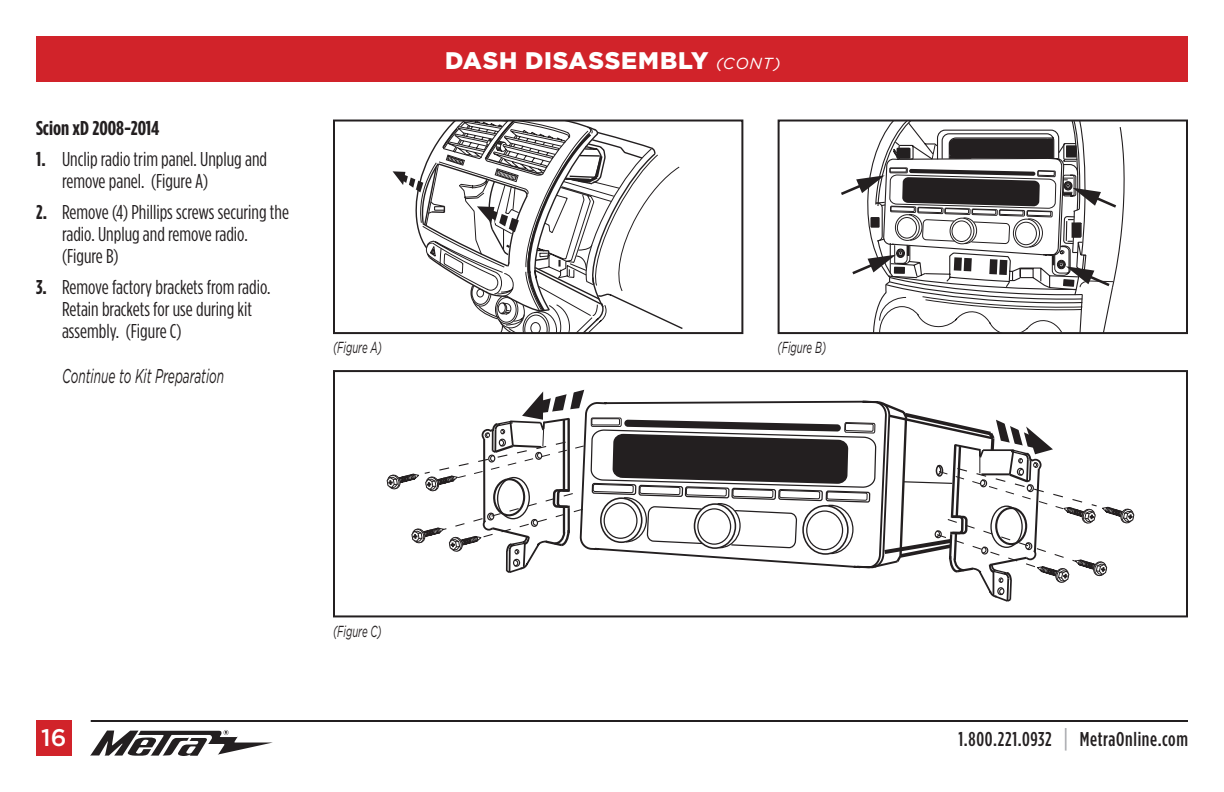
<style>
.page{position:relative;width:1224px;height:792px;background:#fff}
.page>*{position:absolute;margin:0;border:0;box-sizing:border-box;transform-origin:0 0}
.t1{font:900 24px "Gotham";letter-spacing:.03em;color:#fff}
.t2{font:500 24px "Gotham";color:#fff}
.t3{font:20px/22px "Gotham Condensed";color:#231f20}
.t4{font:500 20px "Gotham Condensed";letter-spacing:.035em;color:#231f20}
.t5{font:italic 20px "Gotham";color:#231f20;scale:.6 1}
.t6{font:700 20px "Gotham Condensed";color:#231f20;scale:1.07 1}
.t7{font:italic 16px "Gotham";color:#231f20;scale:.6 1}
.s1{font-weight:700}
.s2{font-weight:400;font-style:italic;font-size:16px}
.s3{font-size:26px;color:#a8a9ad}
</style>
<div class="page">
<div style="left:36px;top:36px;width:1152px;height:45px;background:#d1232a"></div>
<svg style="left:90px;top:730px;width:183px;height:26px"></svg>
<hr style="left:91px;top:720px;width:1097px;height:2px;background:#231f20">
<div style="left:36px;top:720px;width:36px;height:36px;background:#d1232a"></div>
<svg style="left:841px;top:123px;width:284px;height:208px"></svg>
<div style="left:778px;top:120px;width:410px;height:214px;border:2px solid #231f20"></div>
<svg style="left:393px;top:123px;width:290px;height:208px"></svg>
<div style="left:333px;top:120px;width:410px;height:214px;border:2px solid #231f20"></div>
<svg style="left:387px;top:389px;width:747px;height:213px"></svg>
<div style="left:333px;top:370px;width:855px;height:247px;border:2px solid #231f20"></div>
<p class="t6" style="left:36px;top:117px;width:117px">Scion xD 2008-2014</p>
<p class="t3" style="left:62px;top:148px;width:207px;text-indent:-26px"><span class="s1">1.</span> Unclip radio trim panel. Unplug and remove panel. (Figure A)</p>
<p class="t3" style="left:62px;top:201px;width:229px;text-indent:-26px"><span class="s1">2.</span> Remove (4) Phillips screws securing the radio. Unplug and remove radio. (Figure B)</p>
<p class="t3" style="left:62px;top:276px;width:210px;text-indent:-26px"><span class="s1">3.</span> Remove factory brackets from radio.<br>Retain brackets for use during kit assembly. (Figure C)</p>
<p class="t5" style="left:62px;top:365px;width:272px">Continue to Kit Preparation</p>
<p class="t1" style="left:445px;top:46px;width:337px">DASH DISASSEMBLY <span class="s2">(CONT)</span></p>
<p class="t7" style="left:333px;top:339px;width:83px">(Figure A)</p>
<p class="t7" style="left:778px;top:339px;width:83px">(Figure B)</p>
<p class="t7" style="left:333px;top:622px;width:83px">(Figure C)</p>
<p class="t2" style="left:41px;top:724px;width:27px">16</p>
<p class="t4" style="left:959px;top:728px;width:231px">1.800.221.0932 <span class="s3">|</span> MetraOnline.com</p>
</div>
